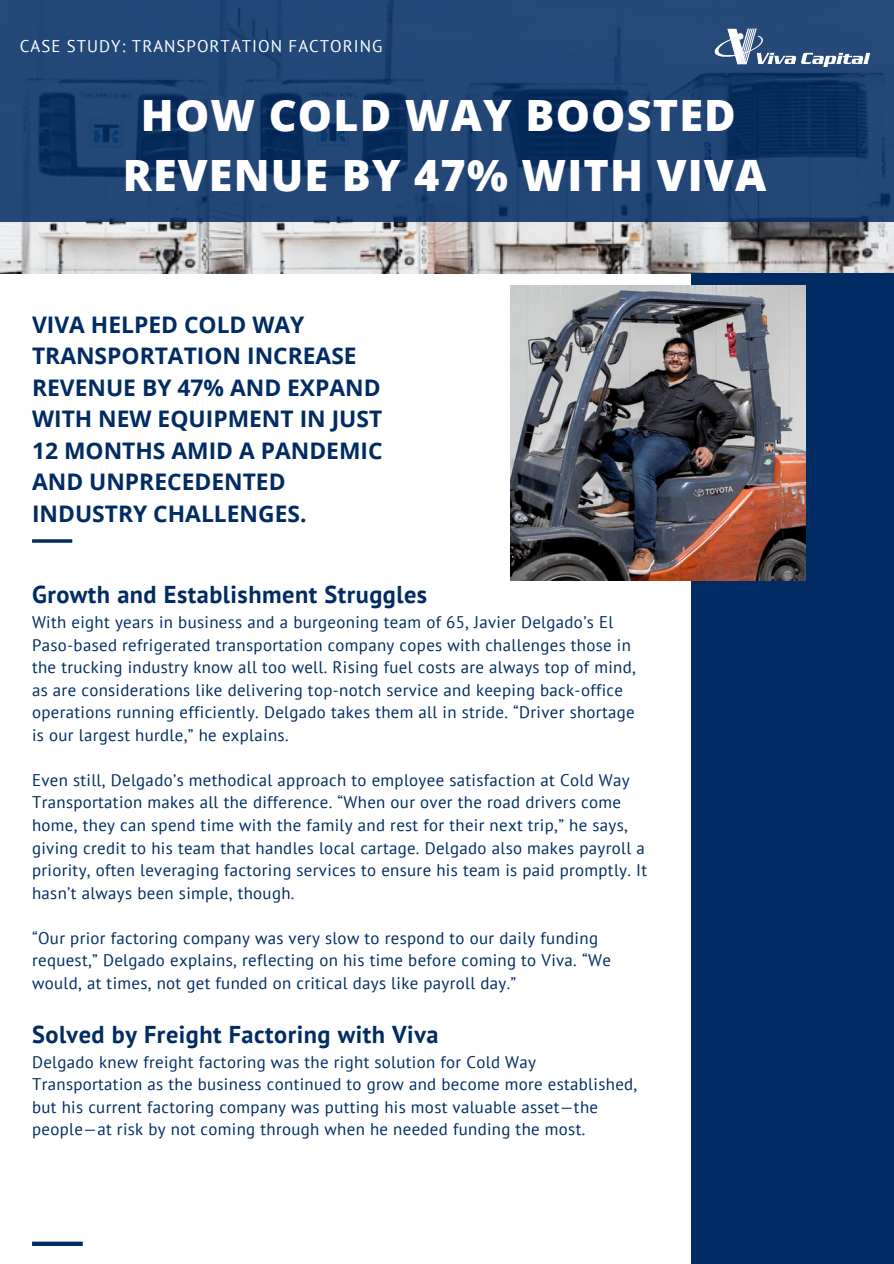
<style>
.page{position:relative;width:894px;height:1264px;background:#fff}
.page>*{position:absolute;margin:0;border:0;box-sizing:border-box;transform-origin:0 0}
.t1{font:800 43.05px "Open Sans";letter-spacing:.03em;color:#fff}
.t2{font:700 24.3px "PT Sans";letter-spacing:.02em;color:#002b63}
.t3{font:700 22.8px/31.5px "Open Sans";color:#002b63}
.t4{font:16.8px/22.5px "PT Sans";letter-spacing:.02em;color:#002b63}
.t5{font:16.8px "PT Sans";letter-spacing:.06em;color:#fff}
</style>
<div class="page">
<img style="left:0;top:222px;width:893px;height:52px">
<svg style="left:0;top:0;width:893px;height:222px;background:#1c4171"></svg>
<div style="left:691px;top:273px;width:202px;height:990px;background:#002b63"></div>
<svg style="left:32px;top:539px;width:40px;height:3px"></svg>
<svg style="left:32px;top:1241px;width:51px;height:4px"></svg>
<img style="left:705px;top:27px;width:175px;height:39px">
<img style="left:510px;top:285px;width:295px;height:295px">
<p class="t5" style="left:20px;top:35px;width:364px">CASE STUDY: TRANSPORTATION FACTORING</p>
<p class="t1" style="left:141px;top:85px;width:596px">HOW COLD WAY BOOSTED</p>
<p class="t1" style="left:123px;top:145px;width:645px">REVENUE BY 47% WITH VIVA</p>
<p class="t3" style="left:32px;top:308px;width:352px">VIVA HELPED COLD WAY<br>TRANSPORTATION INCREASE<br>REVENUE BY 47% AND EXPAND<br>WITH NEW EQUIPMENT IN JUST<br>12 MONTHS AMID A PANDEMIC<br>AND UNPRECEDENTED<br>INDUSTRY CHALLENGES.</p>
<p class="t2" style="left:32px;top:578px;width:396px">Growth and Establishment Struggles</p>
<p class="t4" style="left:32px;top:610px;width:605px">With eight years in business and a burgeoning team of 65, Javier Delgado’s El Paso-based refrigerated transportation company copes with challenges those in the trucking industry know all too well. Rising fuel costs are always top of mind, as are considerations like delivering top-notch service and keeping back-office operations running efficiently. Delgado takes them all in stride. “Driver shortage is our largest hurdle,” he explains.</p>
<p class="t4" style="left:32px;top:768px;width:616px">Even still, Delgado’s methodical approach to employee satisfaction at Cold Way Transportation makes all the difference. “When our over the road drivers come home, they can spend time with the family and rest for their next trip,” he says, giving credit to his team that handles local cartage. Delgado also makes payroll a priority, often leveraging factoring services to ensure his team is paid promptly. It hasn’t always been simple, though.</p>
<p class="t4" style="left:32px;top:926px;width:580px">“Our prior factoring company was very slow to respond to our daily funding request,” Delgado explains, reflecting on his time before coming to Viva. “We would, at times, not get funded on critical days like payroll day.”</p>
<p class="t2" style="left:32px;top:1018px;width:408px">Solved by Freight Factoring with Viva</p>
<p class="t4" style="left:32px;top:1050px;width:606px">Delgado knew freight factoring was the right solution for Cold Way Transportation as the business continued to grow and become more established, but his current factoring company was putting his most valuable asset—the people—at risk by not coming through when he needed funding the most.</p>
</div>
